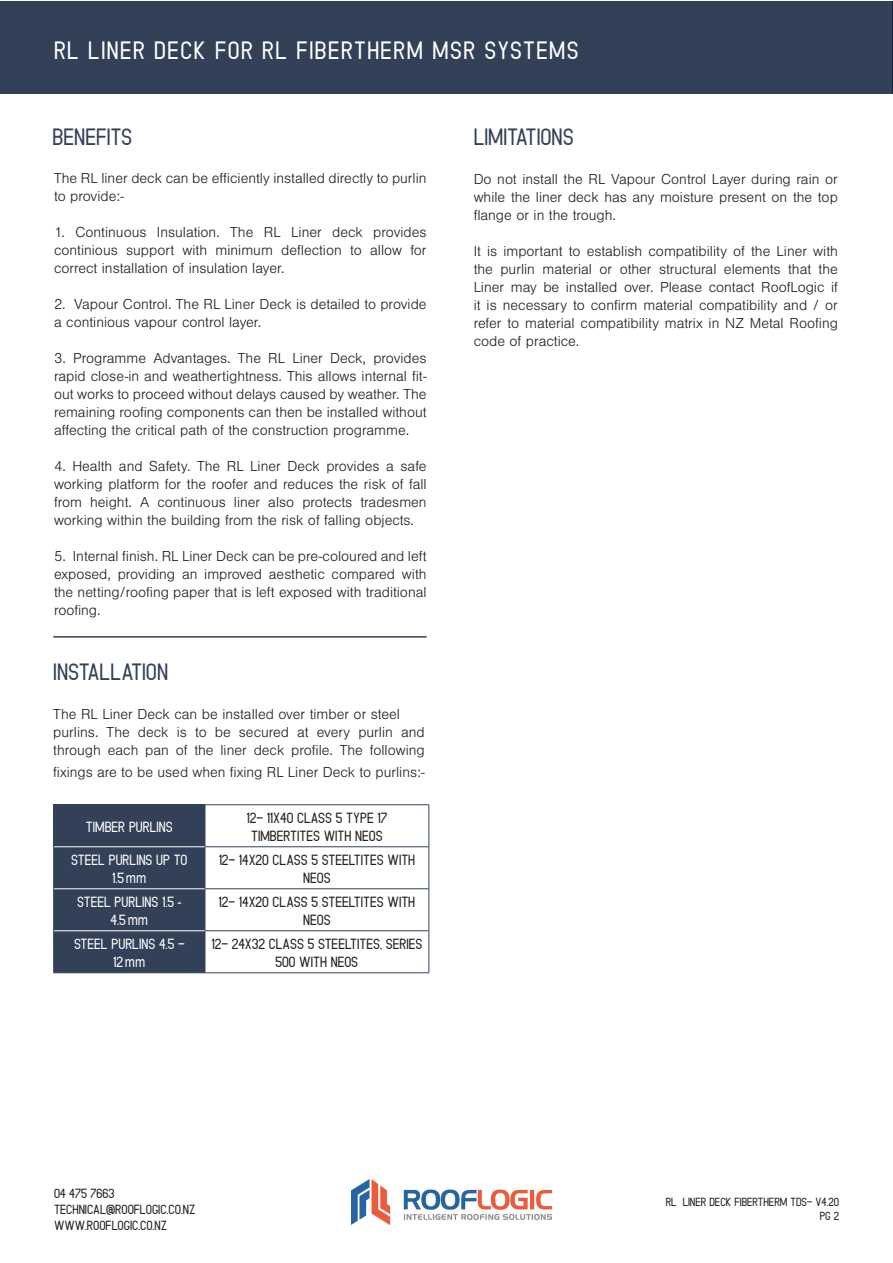
<style>
.page{position:relative;width:893px;height:1263px;background:#fff}
.page>*{position:absolute;margin:0;border:0;box-sizing:border-box;transform-origin:0 0}
.t1{font:25.5px "Grand Aprilliant Sans";letter-spacing:.06em;color:#fff}
.t2{font:24px "Grand Aprilliant Sans";color:#324158}
.t3{font:300 15px/18px "Nimbus San";color:#231f20;text-align:justify}
.t4{font:15px/18px "Grand Aprilliant Sans";color:#231f20;text-align:center}
.t5{font:15px/18px "Grand Aprilliant Sans";color:#fff;text-align:center}
.t6{font:13.5px/16.2px "Grand Aprilliant Sans";color:#231f20}
.t7{font:12px/14.4px "Grand Aprilliant Sans";color:#231f20;text-align:right}
.s1{font-family:"Arial Narrow"}
</style>
<div class="page">
<img style="left:352px;top:1180px;width:200px;height:45px">
<div style="left:54px;top:805px;width:151px;height:42px;background:#324158"></div>
<div style="left:54px;top:847px;width:151px;height:125px;background:#324158"></div>
<hr style="left:53px;top:847px;width:1px;height:42px;background:#324158">
<hr style="left:205px;top:847px;width:1px;height:41px;background:#324158">
<hr style="left:428px;top:847px;width:1px;height:41px;background:#324158">
<hr style="left:53px;top:889px;width:1px;height:42px;background:#324158">
<hr style="left:205px;top:888px;width:224px;height:1px;background:#324158">
<hr style="left:205px;top:889px;width:1px;height:41px;background:#324158">
<hr style="left:428px;top:889px;width:1px;height:41px;background:#324158">
<hr style="left:53px;top:931px;width:1px;height:41px;background:#324158">
<hr style="left:205px;top:930px;width:224px;height:1px;background:#324158">
<hr style="left:205px;top:931px;width:1px;height:41px;background:#324158">
<hr style="left:428px;top:931px;width:1px;height:41px;background:#324158">
<hr style="left:53px;top:972px;width:152px;height:1px;background:#324158">
<hr style="left:205px;top:972px;width:224px;height:1px;background:#324158">
<hr style="left:53px;top:804px;width:152px;height:1px;background:#324158">
<hr style="left:53px;top:805px;width:1px;height:42px;background:#324158">
<hr style="left:205px;top:804px;width:224px;height:1px;background:#324158">
<hr style="left:205px;top:805px;width:1px;height:41px;background:#324158">
<hr style="left:428px;top:805px;width:1px;height:41px;background:#324158">
<hr style="left:205px;top:846px;width:224px;height:1px;background:#324158">
<hr style="left:54px;top:888px;width:151px;height:1px;background:#fff">
<hr style="left:54px;top:930px;width:151px;height:1px;background:#fff">
<hr style="left:54px;top:846px;width:151px;height:1px;background:#fff">
<div style="left:0;top:1px;width:893px;height:93px;background:#324158"></div>
<hr style="left:53px;top:636px;width:374px;height:2px;background:#324158">
<p class="t1" style="left:54px;top:38px;width:526px">RL LINER DECK FOR RL FIBERTHERM MSR SYSTEMS</p>
<p class="t2" style="left:52px;top:125px;width:81px">BENEFITS</p>
<p class="t3" style="left:54px;top:170px;width:374px">The RL liner deck can be efficiently installed directly to purlin to provide:-</p>
<p class="t3" style="left:54px;top:224px;width:374px">1. Continuous Insulation. The RL Liner deck provides continious support with minimum deflection to allow for correct installation of insulation layer.</p>
<p class="t3" style="left:54px;top:296px;width:374px">2. Vapour Control. The RL Liner Deck is detailed to provide a continious vapour control layer.</p>
<p class="t3" style="left:54px;top:350px;width:374px">3. Programme Advantages. The RL Liner Deck, provides rapid close-in and weathertightness. This allows internal fit&shy;out works to proceed without delays caused by weather. The remaining roofing components can then be installed without affecting the critical path of the construction programme.</p>
<p class="t3" style="left:54px;top:458px;width:374px">4. Health and Safety. The RL Liner Deck provides a safe working platform for the roofer and reduces the risk of fall from height. A continuous liner also protects tradesmen working within the building from the risk of falling objects.</p>
<p class="t3" style="left:54px;top:548px;width:374px">5. Internal finish. RL Liner Deck can be pre-coloured and left exposed, providing an improved aesthetic compared with the netting/roofing paper that is left exposed with traditional roofing.</p>
<p class="t2" style="left:53px;top:660px;width:116px">INSTALLATION</p>
<p class="t3" style="left:53px;top:706px;width:348px">The RL Liner Deck can be installed over timber or steel</p>
<p class="t3" style="left:53px;top:724px;width:373px">purlins. The deck is to be secured at every purlin and through each pan of the liner deck profile. The following</p>
<p class="t3" style="left:53px;top:763px;width:373px">fixings are to be used when fixing RL Liner Deck to purlins:-</p>
<p class="t5" style="left:86px;top:818px;width:88px">TIMBER PURLINS</p>
<p class="t4" style="left:247px;top:809px;width:142px">12- 11X40 CLASS 5 TYPE 17</p>
<p class="t4" style="left:251px;top:827px;width:133px">TIMBERTITES WITH NEOS</p>
<p class="t5" style="left:71px;top:851px;width:118px">STEEL PURLINS UP TO<br>1.5<span class="s1">mm</span></p>
<p class="t4" style="left:219px;top:851px;width:198px">12- 14X20 CLASS 5 STEELTITES WITH<br>NEOS</p>
<p class="t5" style="left:77px;top:893px;width:106px">STEEL PURLINS 1.5 <span class="s1">-<br></span>4.5<span class="s1">mm</span></p>
<p class="t4" style="left:219px;top:893px;width:198px">12- 14X20 CLASS 5 STEELTITES WITH<br>NEOS</p>
<p class="t5" style="left:74px;top:935px;width:112px">STEEL PURLINS 4.5 -<br>12<span class="s1">mm</span></p>
<p class="t4" style="left:211px;top:935px;width:212px">12- 24X32 CLASS 5 STEELTITES, SERIES<br>500 WITH NEOS</p>
<p class="t2" style="left:474px;top:125px;width:102px">LIMITATIONS</p>
<p class="t3" style="left:474px;top:171px;width:366px">Do not install the RL Vapour Control Layer during rain or while the liner deck has any moisture present on the top flange or in the trough.</p>
<p class="t3" style="left:474px;top:243px;width:366px">It is important to establish compatibility of the Liner with the purlin material or other structural elements that the Liner may be installed over. Please contact RoofLogic if it is necessary to confirm material compatibility and / or refer to material compatibility matrix in NZ Metal Roofing code of practice.</p>
<p class="t6" style="left:54px;top:1185px;width:143px">04 475 7663<br>TECHNICAL@ROOFLOGIC.CO.NZ<br>WWW.ROOFLOGIC.CO.NZ</p>
<p class="t7" style="left:666px;top:1195px;width:175px">RL LINER DECK FIBERTHERM TDS- V4.20<br>PG 2</p>
</div>
